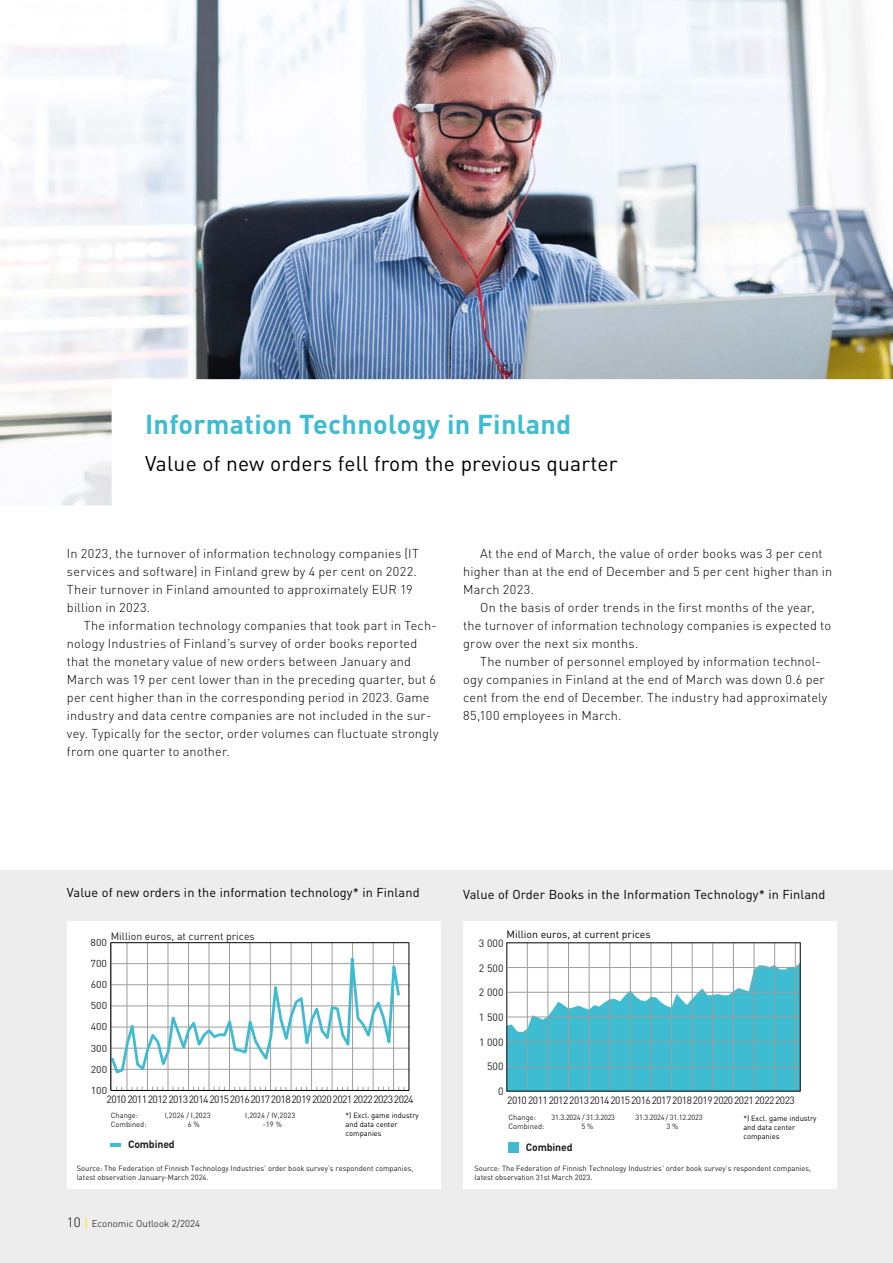
<style>
.page{position:relative;width:893px;height:1263px;background:#fff}
.page>*{position:absolute;margin:0;border:0;box-sizing:border-box;transform-origin:0 0}
.t1{font:700 27px "DIN Pro";letter-spacing:.01em;color:#3ebcd2}
.t2{font:21px "DIN Pro";letter-spacing:.01em;color:#000}
.t3{font:300 12.75px/18px "DIN Pro";letter-spacing:.015em;color:#000}
.t4{font:12.75px "DIN Pro";letter-spacing:.01em;color:#000}
.t5{font:10.5px "DIN Pro";letter-spacing:-.05em;color:#232021}
.t6{font:10.5px "DIN Pro";color:#232021}
.t7{font:10.5px "DIN Pro";color:#000}
.t8{font:700 10.5px "DIN Pro";letter-spacing:-.015em;color:#232021}
.t9{font:10.05px/21px "DIN Pro";color:#232021;scale:1.05 1}
.t10{font:300 9.6px "DIN Pro";color:#000}
.t11{font:7.5px/9px "DIN Pro";color:#232021}
.t12{font:7.5px/9px "DIN Pro";color:#000}
.t13{font:7.5px "DIN Pro";letter-spacing:-.03em;color:#232021}
.s1{font-size:13.35px}
.s2{font-weight:400;font-size:13.35px;color:#ffed00}
</style>
<div class="page">
<div style="left:0;top:871px;width:893px;height:392px;background:#ededed"></div>
<img style="left:0;top:0;width:893px;height:505px">
<div style="left:67px;top:921px;width:374px;height:268px;background:#fff"></div>
<hr style="left:111px;top:943px;width:1px;height:147px;background:#9d9d9c">
<hr style="left:111px;top:1069px;width:298px;height:1px;background:#9d9d9c">
<hr style="left:111px;top:1048px;width:298px;height:1px;background:#9d9d9c">
<hr style="left:111px;top:1027px;width:298px;height:1px;background:#9d9d9c">
<hr style="left:111px;top:1006px;width:298px;height:1px;background:#9d9d9c">
<hr style="left:111px;top:984px;width:298px;height:1px;background:#9d9d9c">
<hr style="left:111px;top:963px;width:298px;height:1px;background:#9d9d9c">
<hr style="left:127px;top:943px;width:1px;height:147px;background:#9d9d9c">
<svg style="left:132px;top:1087px;width:11px;height:3px"></svg>
<hr style="left:147px;top:943px;width:1px;height:147px;background:#9d9d9c">
<svg style="left:152px;top:1087px;width:11px;height:3px"></svg>
<hr style="left:168px;top:943px;width:1px;height:147px;background:#9d9d9c">
<svg style="left:173px;top:1087px;width:11px;height:3px"></svg>
<hr style="left:188px;top:943px;width:1px;height:147px;background:#9d9d9c">
<svg style="left:193px;top:1087px;width:12px;height:3px"></svg>
<hr style="left:209px;top:943px;width:1px;height:147px;background:#9d9d9c">
<svg style="left:214px;top:1087px;width:11px;height:3px"></svg>
<hr style="left:229px;top:943px;width:1px;height:147px;background:#9d9d9c">
<svg style="left:234px;top:1087px;width:12px;height:3px"></svg>
<hr style="left:250px;top:943px;width:1px;height:147px;background:#9d9d9c">
<svg style="left:255px;top:1087px;width:11px;height:3px"></svg>
<hr style="left:270px;top:943px;width:1px;height:147px;background:#9d9d9c">
<svg style="left:275px;top:1087px;width:12px;height:3px"></svg>
<hr style="left:291px;top:943px;width:1px;height:147px;background:#9d9d9c">
<hr style="left:311px;top:943px;width:1px;height:147px;background:#9d9d9c">
<svg style="left:317px;top:1087px;width:11px;height:3px"></svg>
<svg style="left:398px;top:1087px;width:7px;height:3px"></svg>
<hr style="left:332px;top:943px;width:1px;height:147px;background:#9d9d9c">
<hr style="left:373px;top:943px;width:1px;height:147px;background:#9d9d9c">
<hr style="left:393px;top:943px;width:1px;height:147px;background:#9d9d9c">
<svg style="left:358px;top:1087px;width:11px;height:3px"></svg>
<hr style="left:352px;top:943px;width:1px;height:147px;background:#9d9d9c">
<svg style="left:111px;top:1143px;width:10px;height:3px"></svg>
<svg style="left:110px;top:942px;width:292px;height:133px"></svg>
<hr style="left:409px;top:943px;width:1px;height:147px;background:#000">
<hr style="left:111px;top:1090px;width:298px;height:1px;background:#000">
<hr style="left:111px;top:942px;width:298px;height:1px;background:#000">
<hr style="left:110px;top:943px;width:1px;height:147px;background:#000">
<div style="left:463px;top:921px;width:371px;height:268px;background:#fff"></div>
<svg style="left:507px;top:963px;width:293px;height:128px"></svg>
<hr style="left:506px;top:943px;width:1px;height:148px;background:#000">
<hr style="left:527px;top:943px;width:1px;height:148px;background:#9d9d9c">
<hr style="left:568px;top:943px;width:1px;height:148px;background:#9d9d9c">
<hr style="left:548px;top:943px;width:1px;height:148px;background:#9d9d9c">
<hr style="left:589px;top:943px;width:1px;height:148px;background:#9d9d9c">
<hr style="left:609px;top:943px;width:1px;height:148px;background:#9d9d9c">
<hr style="left:630px;top:943px;width:1px;height:148px;background:#9d9d9c">
<hr style="left:651px;top:943px;width:1px;height:148px;background:#9d9d9c">
<hr style="left:692px;top:943px;width:1px;height:148px;background:#9d9d9c">
<hr style="left:671px;top:943px;width:1px;height:148px;background:#9d9d9c">
<hr style="left:713px;top:943px;width:1px;height:148px;background:#9d9d9c">
<hr style="left:733px;top:943px;width:1px;height:148px;background:#9d9d9c">
<hr style="left:754px;top:943px;width:1px;height:148px;background:#9d9d9c">
<hr style="left:774px;top:943px;width:1px;height:148px;background:#9d9d9c">
<hr style="left:795px;top:943px;width:1px;height:148px;background:#9d9d9c">
<hr style="left:507px;top:1041px;width:294px;height:1px;background:#9d9d9c">
<hr style="left:507px;top:1017px;width:294px;height:1px;background:#9d9d9c">
<hr style="left:507px;top:967px;width:294px;height:1px;background:#9d9d9c">
<hr style="left:507px;top:992px;width:294px;height:1px;background:#9d9d9c">
<hr style="left:507px;top:1066px;width:294px;height:1px;background:#9d9d9c">
<hr style="left:506px;top:1091px;width:295px;height:1px;background:#000">
<hr style="left:800px;top:943px;width:1px;height:148px;background:#000">
<hr style="left:506px;top:942px;width:295px;height:1px;background:#000">
<div style="left:508px;top:1142px;width:11px;height:11px;background:#3ebcd2"></div>
<h1 class="t1" style="left:145px;top:403px;width:428px">Information Technology in Finland</h1>
<h2 class="t2" style="left:145px;top:447px;width:474px">Value of new orders fell from the previous quarter</h2>
<p class="t3" style="left:67px;top:544px;width:353px">In 2023, the turnover of information technology companies (IT services and software) in Finland grew by 4 per cent on 2022.<br>Their turnover in Finland amounted to approximately EUR 19 billion in 2023.</p>
<p class="t3" style="left:67px;top:616px;width:373px;text-indent:17px">The information technology companies that took part in Tech&shy;nology Industries of Finland’s survey of order books reported that the monetary value of new orders between January and March was 19 per cent lower than in the preceding quarter, but 6 per cent higher than in the corresponding period in 2023. Game industry and data centre companies are not included in the sur&shy;vey. Typically for the sector, order volumes can fluctuate strongly from one quarter to another.</p>
<p class="t3" style="left:463px;top:544px;width:371px;text-indent:17px">At the end of March, the value of order books was 3 per cent higher than at the end of December and 5 per cent higher than in<br>March 2023.</p>
<p class="t3" style="left:463px;top:598px;width:369px;text-indent:17px">On the basis of order trends in the first months of the year, the turnover of information technology companies is expected to grow over the next six months.</p>
<p class="t3" style="left:463px;top:652px;width:366px;text-indent:17px">The number of personnel employed by information technol&shy;ogy companies in Finland at the end of March was down 0.6 per cent from the end of December. The industry had approximately 85,100 employees in March.</p>
<p class="t4" style="left:67px;top:883px;width:354px">Value of new orders in the information technology* in Finland</p>
<p class="t4" style="left:463px;top:884px;width:364px">Value of Order Books in the Information Technology* in Finland</p>
<p class="t6" style="left:111px;top:928px;width:146px">Million euros, at current prices</p>
<p class="t9" style="left:91px;top:931px;width:17px">800<br>700</p>
<p class="t9" style="left:91px;top:973px;width:17px">600</p>
<p class="t9" style="left:91px;top:995px;width:17px">500</p>
<p class="t9" style="left:91px;top:1016px;width:17px">400</p>
<p class="t9" style="left:91px;top:1037px;width:17px">300</p>
<p class="t9" style="left:91px;top:1058px;width:17px">200</p>
<p class="t9" style="left:91px;top:1079px;width:17px">100</p>
<p class="t5" style="left:107px;top:1091px;width:309px">201020112012201320142015201620172018201920202021202220232024</p>
<p class="t11" style="left:111px;top:1110px;width:29px">Change:</p>
<p class="t11" style="left:165px;top:1110px;width:47px">I,2024 / I,2023</p>
<p class="t11" style="left:245px;top:1110px;width:52px">I,2024 / IV,2023</p>
<p class="t11" style="left:111px;top:1119px;width:37px">Combined:</p>
<p class="t11" style="left:188px;top:1119px;width:14px">6 %</p>
<p class="t11" style="left:263px;top:1119px;width:21px">-19 %</p>
<p class="t8" style="left:128px;top:1136px;width:48px">Combined</p>
<p class="t12" style="left:346px;top:1110px;width:75px">*) Excl. game industry and data center companies</p>
<p class="t11" style="left:77px;top:1163px;width:338px">Source: The Federation of Finnish Technology Industries’ order book survey’s respondent companies, latest observation January-March 2024.</p>
<p class="t10" style="left:67px;top:1216px;width:135px"><span class="s1">10</span> <span class="s2">|</span> Economic Outlook 2/2024</p>
<p class="t7" style="left:506px;top:926px;width:146px">Million euros, at current prices</p>
<p class="t5" style="left:479px;top:935px;width:26px">3 000</p>
<p class="t5" style="left:479px;top:960px;width:26px">2 500</p>
<p class="t5" style="left:479px;top:984px;width:26px">2 000</p>
<p class="t5" style="left:479px;top:1009px;width:26px">1 500</p>
<p class="t5" style="left:479px;top:1034px;width:26px">1 000</p>
<p class="t5" style="left:487px;top:1058px;width:18px">500</p>
<p class="t5" style="left:498px;top:1083px;width:7px">0</p>
<p class="t5" style="left:507px;top:1092px;width:289px">2010 2011201220132014201520162017201820192020202120222023</p>
<p class="t11" style="left:508px;top:1113px;width:29px">Change:</p>
<p class="t13" style="left:552px;top:1112px;width:65px">31.3.2024 / 31.3.2023</p>
<p class="t13" style="left:635px;top:1112px;width:69px">31.3.2024 / 31.12.2023</p>
<p class="t11" style="left:508px;top:1122px;width:37px">Combined:</p>
<p class="t11" style="left:581px;top:1122px;width:14px">5 %</p>
<p class="t11" style="left:666px;top:1122px;width:14px">3 %</p>
<p class="t8" style="left:526px;top:1139px;width:48px">Combined</p>
<p class="t12" style="left:743px;top:1113px;width:75px">*) Excl. game industry and data center companies</p>
<p class="t11" style="left:474px;top:1163px;width:338px">Source: The Federation of Finnish Technology Industries’ order book survey’s respondent companies, latest observation 31st March 2023.</p>
</div>
